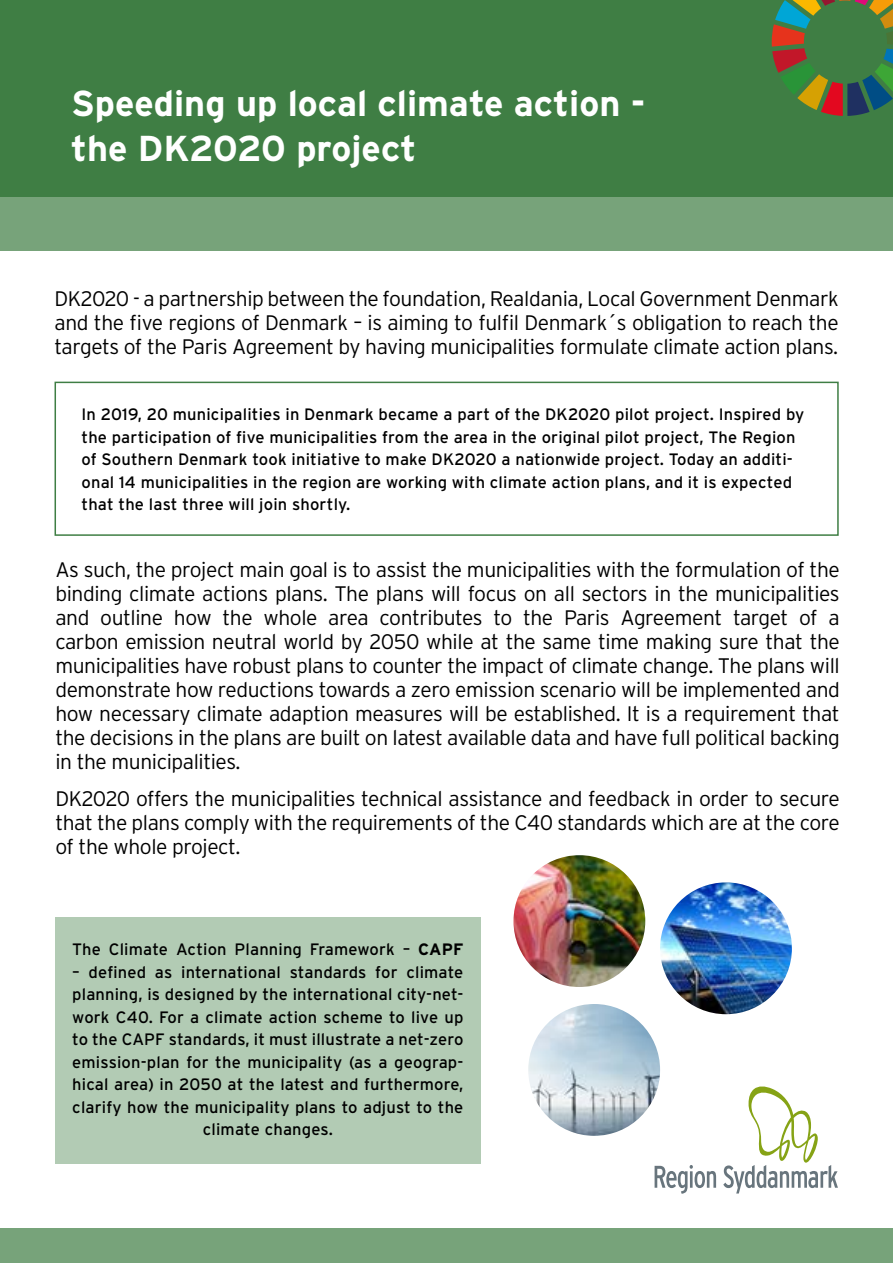
<style>
.page{position:relative;width:893px;height:1263px;background:#fff}
.page>*{position:absolute;margin:0;border:0;box-sizing:border-box;transform-origin:0 0}
.t1{font:700 36px/45px "Interstate";color:#fff}
.t2{font:300 21px/24px "Interstate";letter-spacing:-.02em;color:#000;text-align:justify}
.t3{font:16.5px/22.5px "Interstate";letter-spacing:.01em;color:#000}
.s1{font-weight:700}
</style>
<div class="page">
<div style="left:55px;top:917px;width:425px;height:247px;background:#b2cbb4"></div>
<div style="left:55px;top:382px;width:784px;height:154px;border:2px solid #3f7e44"></div>
<div style="left:0;top:1229px;width:893px;height:34px;background:#77a37a"></div>
<div style="left:0;top:0;width:893px;height:197px;background:#3f7e44"></div>
<svg style="left:772px;top:0;width:121px;height:116px;background:#577343"></svg>
<div style="left:0;top:197px;width:893px;height:54px;background:#77a37a"></div>
<img style="left:513px;top:855px;width:132px;height:132px;border-radius:66px">
<img style="left:660px;top:882px;width:132px;height:132px;border-radius:66px">
<img style="left:528px;top:1004px;width:132px;height:132px;border-radius:66px">
<svg style="left:655px;top:1165px;width:61px;height:29px"></svg>
<svg style="left:723px;top:1086px;width:115px;height:107px"></svg>
<h1 class="t1" style="left:71px;top:80px;width:576px">Speeding up local climate action - the DK2020 project</h1>
<p class="t2" style="left:55px;top:286px;width:786px">DK2020 - a partnership between the foundation, Realdania, Local Government Denmark and the five regions of Denmark – is aiming to fulfil Denmark´s obligation to reach the targets of the Paris Agreement by having municipalities formulate climate action plans.</p>
<p class="t3" style="left:82px;top:403px;width:724px">In 2019, 20 municipalities in Denmark became a part of the DK2020 pilot project. Inspired by the participation of five municipalities from the area in the original pilot project, The Region of Southern Denmark took initiative to make DK2020 a nationwide project. Today an additi&shy;onal 14 municipalities in the region are working with climate action plans, and it is expected that the last three will join shortly.</p>
<p class="t2" style="left:55px;top:557px;width:786px">As such, the project main goal is to assist the municipalities with the formulation of the binding climate actions plans. The plans will focus on all sectors in the municipalities and outline how the whole area contributes to the Paris Agreement target of a carbon emission neutral world by 2050 while at the same time making sure that the municipalities have robust plans to counter the impact of climate change. The plans will demonstrate how reductions towards a zero emission scenario will be implemented and how necessary climate adaption measures will be established. It is a requirement that the decisions in the plans are built on latest available data and have full political backing in the municipalities.</p>
<p class="t2" style="left:55px;top:786px;width:786px">DK2020 offers the municipalities technical assistance and feedback in order to secure that the plans comply with the requirements of the C40 standards which are at the core of the whole project.</p>
<p class="t3" style="left:72px;top:938px;width:393px">The Climate Action Planning Framework – <span class="s1">CAPF</span></p>
<p class="t3" style="left:72px;top:961px;width:393px;text-align:center">– defined as international standards for climate planning, is designed by the international city-net&shy;work C40. For a climate action scheme to live up to the CAPF standards, it must illustrate a net-zero emission-plan for the municipality (as a geograp&shy;hical area) in 2050 at the latest and furthermore, clarify how the municipality plans to adjust to the climate changes.</p>
</div>
